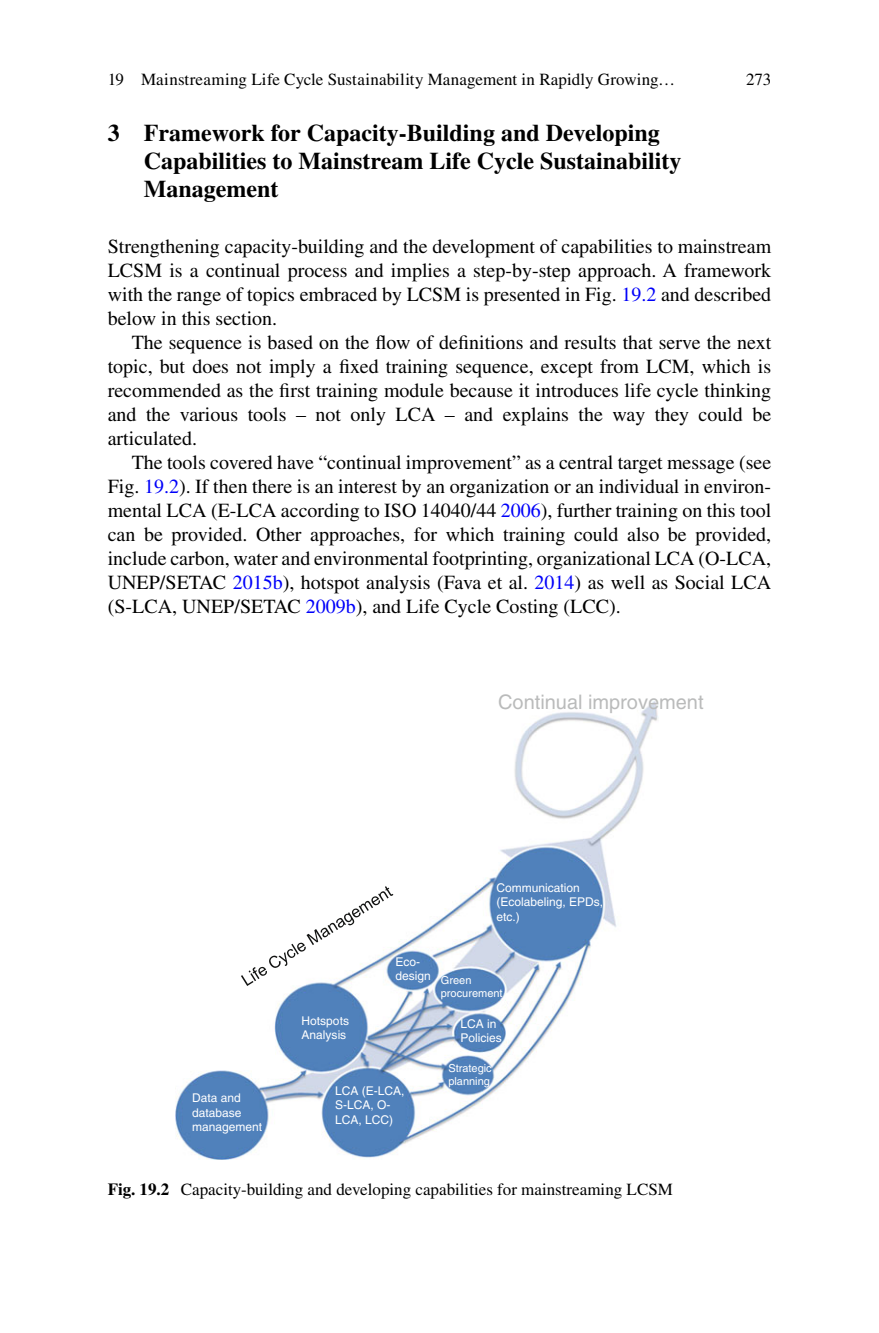
<style>
.page{position:relative;width:879px;height:1333px;background:#fff}
.page>*{position:absolute;margin:0;border:0;box-sizing:border-box;transform-origin:0 0}
.t1{font:700 24px/28px "Nsfwjg Times";color:#000}
.t2{font:20px/24px "Pbqrvq Times";color:#000;text-align:justify}
.t3{font:20px "Gkhchj Helvetica";color:#babbbb}
.t4{font:17px "Pbqrvq Times";color:#000}
.t5{font:12px/14.4px "Gkhchj Helvetica";color:#fff}
.t6{font:11px/13.2px "Gkhchj Helvetica";color:#fff}
.s1{color:#0000fa}
.s2{font-family:"Nsfwjg Times";font-weight:700}
</style>
<div class="page">
<img style="left:175px;top:701px;width:483px;height:458px">
<svg style="left:241px;top:885px;width:152px;height:100px"></svg>
<p class="t4" style="left:108px;top:73px;width:569px">19 Mainstreaming Life Cycle Sustainability Management in Rapidly Growing…</p>
<p class="t4" style="left:746px;top:73px;width:27px">273</p>
<p class="t1" style="left:144px;top:121px;width:539px;text-indent:-36px">3 Framework for Capacity-Building and Developing<br>Capabilities to Mainstream Life Cycle Sustainability<br>Management</p>
<p class="t2" style="left:108px;top:236px;width:665px">Strengthening capacity-building and the development of capabilities to mainstream LCSM is a continual process and implies a step-by-step approach. A framework with the range of topics embraced by LCSM is presented in Fig. <span class="s1">19.2</span> and described below in this section.</p>
<p class="t2" style="left:108px;top:332px;width:665px;text-indent:24px">The sequence is based on the flow of definitions and results that serve the next topic, but does not imply a fixed training sequence, except from LCM, which is recommended as the first training module because it introduces life cycle thinking and the various tools – not only LCA – and explains the way they could be articulated.</p>
<p class="t2" style="left:108px;top:452px;width:665px;text-indent:24px">The tools covered have “continual improvement” as a central target message (see Fig. <span class="s1">19.2</span> ). If then there is an interest by an organization or an individual in environ&shy;mental LCA (E-LCA according to ISO 14040/44 <span class="s1">2006</span> ), further training on this tool can be provided. Other approaches, for which training could also be provided, include carbon, water and environmental footprinting, organizational LCA (O-LCA, UNEP/SETAC <span class="s1">2015b</span> ), hotspot analysis (Fava et al. <span class="s1">2014</span> ) as well as Social LCA (S-LCA, UNEP/SETAC <span class="s1">2009b</span> ), and Life Cycle Costing (LCC).</p>
<p class="t3" style="left:498px;top:694px;width:207px">Continual improvement</p>
<p class="t5" style="left:496px;top:881px;width:108px">Communication (Ecolabeling, EPDs, etc.)</p>
<p class="t5" style="left:395px;top:955px;width:78px">Eco-<br>design <sub>Green</sub></p>
<p class="t6" style="left:441px;top:987px;width:63px">procurement</p>
<p class="t5" style="left:302px;top:1014px;width:49px">Hotspots<br>Analysis</p>
<p class="t5" style="left:192px;top:1091px;width:72px">Data and database management</p>
<p class="t5" style="left:335px;top:1084px;width:71px">LCA (E-LCA,<br>S-LCA, O-<br>LCA, LCC)</p>
<p class="t5" style="left:460px;top:1017px;width:43px">LCA in<br>Policies</p>
<p class="t6" style="left:448px;top:1062px;width:45px">Strategic planning</p>
<p class="t4" style="left:108px;top:1182px;width:567px"><span class="s2">Fig. 19.2</span> Capacity-building and developing capabilities for mainstreaming LCSM</p>
</div>
